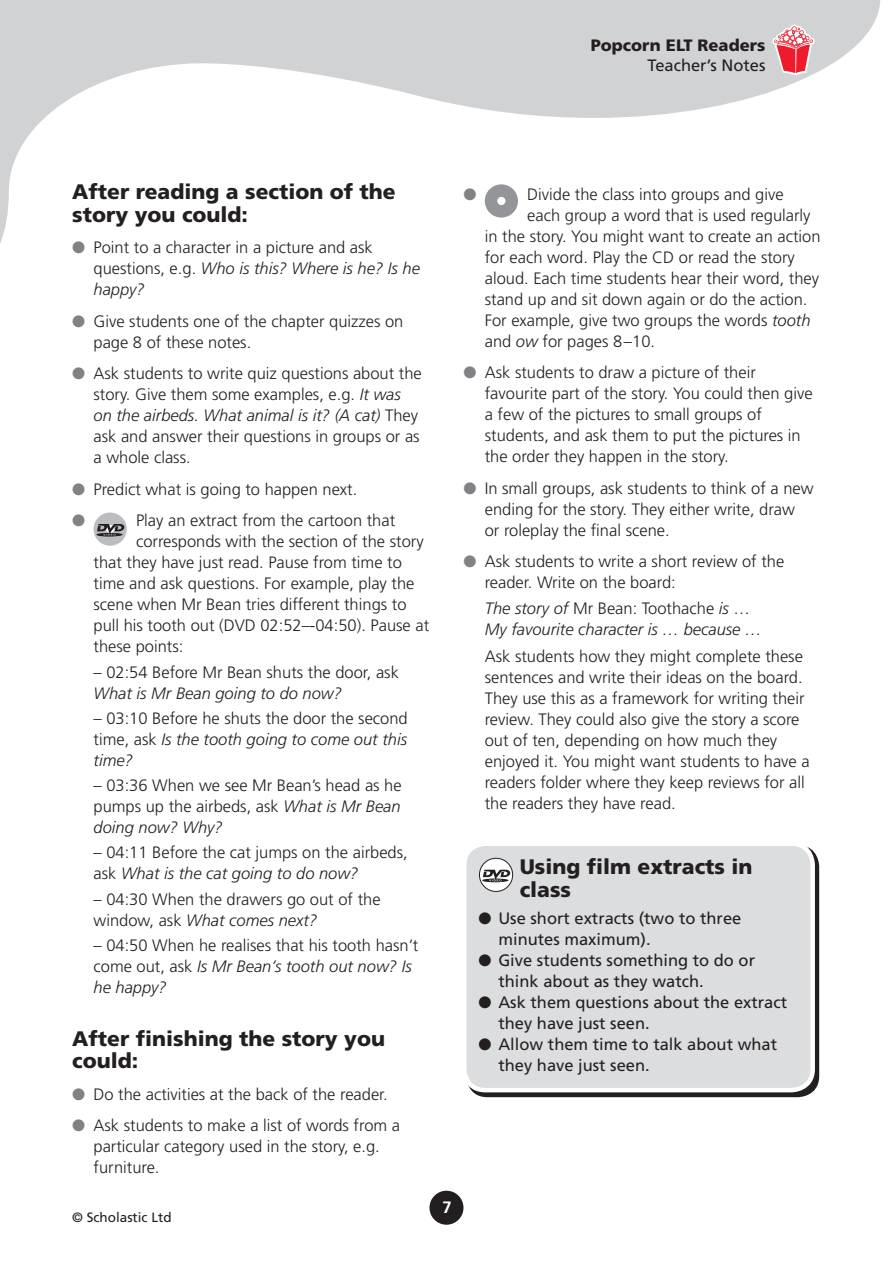
<style>
.page{position:relative;width:893px;height:1263px;background:#fff}
.page>*{position:absolute;margin:0;border:0;box-sizing:border-box;transform-origin:0 0}
.t1{font:900 21px/22.5px "Frutiger";color:#231f20}
.t2{font:300 16.5px/21px "Frutiger";color:#231f20}
.t3{font:16.5px/21px "Frutiger";color:#231f20}
.t4{font:italic 300 16.5px/21px "Frutiger";color:#231f20}
.t5{font:900 16.5px "Frutiger";color:#231f20}
.t6{font:16.5px "Zapf Dingbats ITC";color:#808285}
.t7{font:700 16.5px "Frutiger";color:#fff}
.t8{font:13.5px "Frutiger";color:#231f20}
.s1{color:#808285}
.s2{font-style:italic}
.s3{font-style:normal}
</style>
<div class="page">
<svg style="left:0;top:0;width:880px;height:243px"></svg>
<div style="left:429px;top:1191px;width:34px;height:34px;background:#231f20;border-radius:50%"></div>
<svg style="left:772px;top:25px;width:43px;height:51px;background:#e8949c"></svg>
<div style="left:94px;top:512px;width:33px;height:34px;background:#bcbdc0;border-radius:50%"></div>
<svg style="left:96px;top:524px;width:29px;height:13px"></svg>
<div style="left:485px;top:184px;width:33px;height:34px;background:#939598;border-radius:50%"></div>
<div style="left:498px;top:198px;width:7px;height:6px;background:#fff;border-radius:50%"></div>
<div style="left:497px;top:197px;width:8px;height:8px;border:2px solid #fff;border-radius:50%"></div>
<div style="left:466px;top:845px;width:353px;height:252px;background:linear-gradient(to right,#2b2728,#242021);border-radius:21px"></div>
<div style="left:464px;top:844px;width:349px;height:246px;background:#dcdddf;border-radius:21px"></div>
<div style="left:462px;top:841px;width:353px;height:251px;border:4px solid #fff;border-radius:21px"></div>
<svg style="left:479px;top:858px;width:34px;height:33px"></svg>
<div style="left:479px;top:858px;width:34px;height:34px;border:1px solid #231f20;border-radius:50%"></div>
<svg style="left:482px;top:870px;width:29px;height:12px"></svg>
<p class="t5" style="left:591px;top:35px;width:176px">Popcorn ELT Readers</p>
<p class="t3" style="left:647px;top:54px;width:119px">Teacher’s Notes</p>
<p class="t1" style="left:72px;top:180px;width:325px">After reading a section of the story you could:</p>
<p class="t2" style="left:94px;top:237px;width:328px;text-indent:-21px"><span class="s1">●</span> Point to a character in a picture and ask questions, e.g. <span class="s2">Who is this? Where is he? Is he happy?</span></p>
<p class="t2" style="left:94px;top:310px;width:311px;text-indent:-21px"><span class="s1">●</span> Give students one of the chapter quizzes on page 8 of these notes.</p>
<p class="t2" style="left:94px;top:363px;width:330px;text-indent:-21px"><span class="s1">●</span> Ask students to write quiz questions about the story. Give them some examples, e.g. <span class="s2">It was on the airbeds. What animal is it? (A cat)</span> They ask and answer their questions in groups or as a whole class.</p>
<p class="t2" style="left:72px;top:478px;width:287px"><span class="s1">●</span> Predict what is going to happen next.</p>
<p class="t6" style="left:72px;top:513px;width:15px">●</p>
<p class="t2" style="left:136px;top:510px;width:261px">Play an extract from the cartoon that</p>
<p class="t2" style="left:136px;top:531px;width:289px">corresponds with the section of the story</p>
<p class="t2" style="left:94px;top:552px;width:310px">that they have just read. Pause from time to</p>
<p class="t2" style="left:94px;top:573px;width:322px">time and ask questions. For example, play the</p>
<p class="t2" style="left:94px;top:594px;width:314px">scene when Mr Bean tries different things to</p>
<p class="t2" style="left:94px;top:615px;width:337px">pull his tooth out (DVD 02:52–-04:50). Pause at</p>
<p class="t2" style="left:94px;top:636px;width:91px">these points:</p>
<p class="t2" style="left:94px;top:661px;width:307px">– 02:54 Before Mr Bean shuts the door, ask</p>
<p class="t4" style="left:94px;top:682px;width:250px">What is Mr Bean going to do now?</p>
<p class="t2" style="left:94px;top:707px;width:316px;text-align:justify"><span class="s2">–</span> 03:10 Before he shuts the door the second time, ask <span class="s2">Is the tooth going to come out this time?</span></p>
<p class="t2" style="left:94px;top:775px;width:310px;text-align:justify">– 03:36 When we see Mr Bean’s head as he pumps up the airbeds, ask <span class="s2">What is Mr Bean doing now? Why?</span></p>
<p class="t2" style="left:94px;top:842px;width:316px">– 04:11 Before the cat jumps on the airbeds, ask <span class="s2">What is the cat going to do now?</span></p>
<p class="t2" style="left:94px;top:888px;width:289px">– 04:30 When the drawers go out of the window, ask <span class="s2">What comes next?</span></p>
<p class="t2" style="left:94px;top:934px;width:326px">– 04:50 When he realises that his tooth hasn’t come out, ask <span class="s2">Is Mr Bean’s tooth out now? Is he happy?</span></p>
<p class="t1" style="left:72px;top:1027px;width:314px">After finishing the story you could:</p>
<p class="t2" style="left:72px;top:1083px;width:317px"><span class="s1">●</span> Do the activities at the back of the reader.</p>
<p class="t2" style="left:94px;top:1115px;width:308px;text-indent:-21px"><span class="s1">●</span> Ask students to make a list of words from a particular category used in the story, e.g. furniture.</p>
<p class="t8" style="left:72px;top:1210px;width:101px">© Scholastic Ltd</p>
<p class="t6" style="left:463px;top:186px;width:15px">●</p>
<p class="t2" style="left:527px;top:183px;width:258px">Divide the class into groups and give</p>
<p class="t2" style="left:527px;top:204px;width:285px">each group a word that is used regularly</p>
<p class="t2" style="left:485px;top:225px;width:337px">in the story. You might want to create an action</p>
<p class="t2" style="left:485px;top:246px;width:312px">for each word. Play the CD or read the story</p>
<p class="t2" style="left:485px;top:267px;width:336px">aloud. Each time students hear their word, they</p>
<p class="t2" style="left:485px;top:288px;width:324px">stand up and sit down again or do the action.</p>
<p class="t2" style="left:485px;top:309px;width:327px">For example, give two groups the words <span class="s2">tooth</span></p>
<p class="t2" style="left:485px;top:330px;width:172px">and <span class="s2">ow</span> for pages 8–10.</p>
<p class="t2" style="left:485px;top:362px;width:329px;text-indent:-21px"><span class="s1">●</span> Ask students to draw a picture of their favourite part of the story. You could then give a few of the pictures to small groups of students, and ask them to put the pictures in the order they happen in the story.</p>
<p class="t2" style="left:485px;top:477px;width:330px;text-indent:-21px"><span class="s1">●</span> In small groups, ask students to think of a new ending for the story. They either write, draw or roleplay the final scene.</p>
<p class="t2" style="left:485px;top:551px;width:301px;text-indent:-21px"><span class="s1">●</span> Ask students to write a short review of the reader. Write on the board:</p>
<p class="t4" style="left:485px;top:598px;width:278px">The story of <span class="s3">Mr Bean: Toothache</span> is <span class="s3">…<br></span>My favourite character is … because …</p>
<p class="t2" style="left:485px;top:645px;width:326px">Ask students how they might complete these sentences and write their ideas on the board.<br>They use this as a framework for writing their review. They could also give the story a score out of ten, depending on how much they enjoyed it. You might want students to have a readers folder where they keep reviews for all the readers they have read.</p>
<p class="t1" style="left:520px;top:855px;width:234px">Using film extracts in class</p>
<p class="t3" style="left:498px;top:907px;width:244px;text-indent:-20px">● Use short extracts (two to three minutes maximum).</p>
<p class="t3" style="left:498px;top:949px;width:258px;text-indent:-20px">● Give students something to do or think about as they watch.</p>
<p class="t3" style="left:498px;top:991px;width:290px;text-indent:-20px">● Ask them questions about the extract they have just seen.</p>
<p class="t3" style="left:498px;top:1034px;width:280px;text-indent:-20px">● Allow them time to talk about what they have just seen.</p>
<p class="t7" style="left:442px;top:1198px;width:11px">7</p>
</div>
